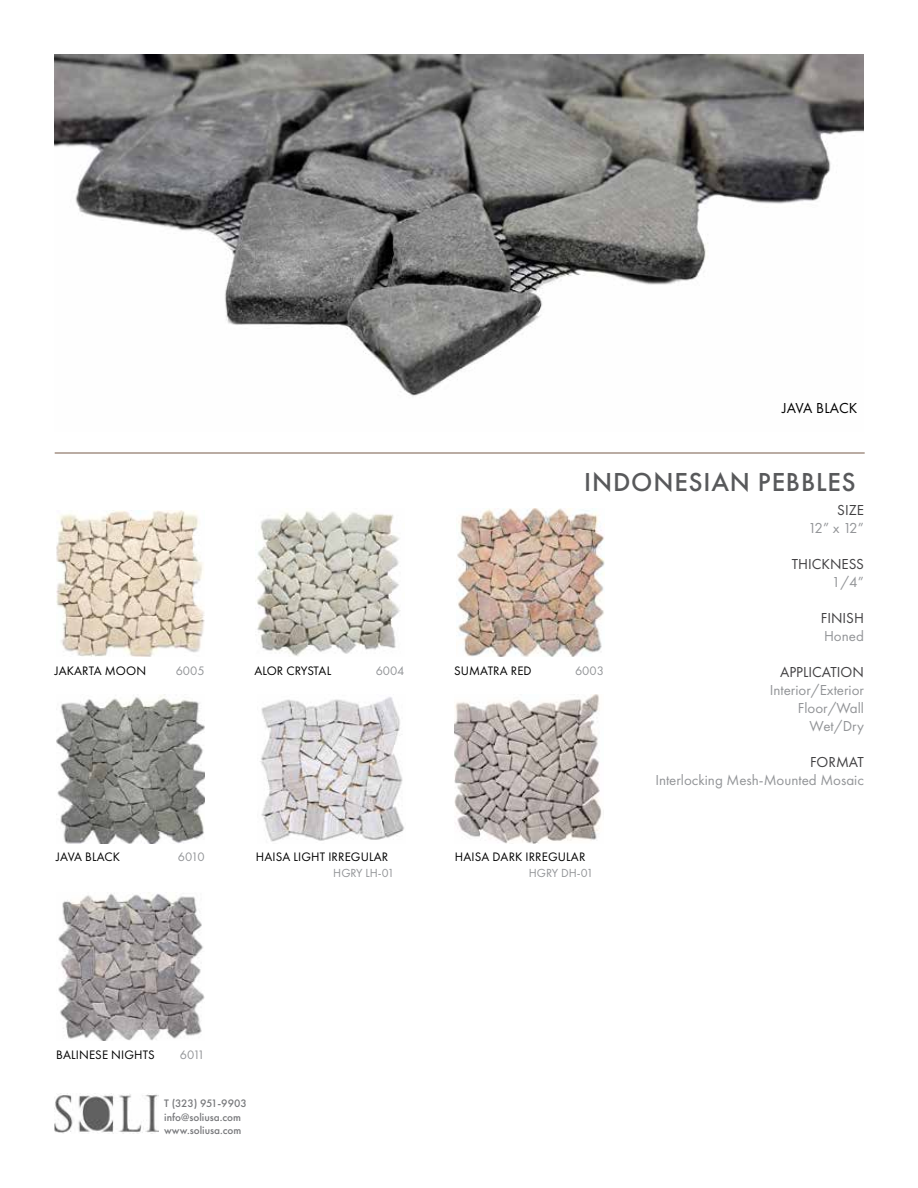
<style>
.page{position:relative;width:918px;height:1188px;background:#fff}
.page>*{position:absolute;margin:0;border:0;box-sizing:border-box;transform-origin:0 0}
.t1{font:500 27px "Futura PT";letter-spacing:.03em;color:#58595b}
.t2{font:15px/18px "Futura PT";color:#939598;text-align:right}
.t3{font:15px "Futura PT";color:#414042}
.t4{font:15px "Futura PT";letter-spacing:.01em;color:#000}
.t5{font:12.75px "Futura PT";letter-spacing:.01em;color:#000}
.t6{font:12.75px "Futura PT";color:#939598}
.t7{font:12.75px "Futura PT";letter-spacing:-.02em;color:#000}
.t8{font:12.15px "Futura PT";color:#939598}
.t9{font:500 11.25px/13.5px "Futura PT";color:#77787b}
</style>
<div class="page">
<hr style="left:55px;top:453px;width:810px;height:1px;background:#765a48">
<img style="left:54px;top:54px;width:810px;height:343px">
<img style="left:56px;top:510px;width:149px;height:147px">
<img style="left:456px;top:508px;width:149px;height:149px">
<img style="left:260px;top:697px;width:145px;height:145px">
<img style="left:257px;top:511px;width:143px;height:145px">
<img style="left:56px;top:695px;width:149px;height:148px">
<img style="left:58px;top:892px;width:147px;height:149px">
<img style="left:455px;top:695px;width:147px;height:148px">
<img style="left:54px;top:1094px;width:105px;height:39px">
<p class="t5" style="left:55px;top:663px;width:93px">JAKARTA MOON</p>
<p class="t6" style="left:176px;top:663px;width:30px">6005</p>
<p class="t5" style="left:56px;top:849px;width:65px">JAVA BLACK</p>
<p class="t6" style="left:178px;top:849px;width:28px">6010</p>
<p class="t4" style="left:782px;top:399px;width:77px">JAVA BLACK</p>
<h1 class="t1" style="left:584px;top:465px;width:273px">INDONESIAN PEBBLES</h1>
<p class="t7" style="left:254px;top:663px;width:78px">ALOR CRYSTAL</p>
<p class="t6" style="left:376px;top:663px;width:30px">6004</p>
<p class="t5" style="left:454px;top:663px;width:79px">SUMATRA RED</p>
<p class="t6" style="left:575px;top:663px;width:30px">6003</p>
<p class="t5" style="left:256px;top:849px;width:134px">HAISA LIGHT IRREGULAR</p>
<p class="t8" style="left:333px;top:865px;width:63px">HGRY LH-01</p>
<p class="t5" style="left:455px;top:849px;width:132px">HAISA DARK IRREGULAR</p>
<p class="t8" style="left:529px;top:865px;width:66px">HGRY DH-01</p>
<p class="t3" style="left:837px;top:501px;width:28px">SIZE</p>
<p class="t2" style="left:808px;top:519px;width:57px">12” x 12”</p>
<p class="t3" style="left:792px;top:555px;width:74px">THICKNESS</p>
<p class="t2" style="left:832px;top:573px;width:34px">1/4”</p>
<p class="t3" style="left:821px;top:609px;width:45px">FINISH</p>
<p class="t2" style="left:824px;top:627px;width:41px">Honed</p>
<p class="t3" style="left:780px;top:663px;width:85px">APPLICATION</p>
<p class="t2" style="left:770px;top:681px;width:96px">Interior/Exterior<br>Floor/Wall<br>Wet/Dry</p>
<p class="t3" style="left:810px;top:753px;width:55px">FORMAT</p>
<p class="t2" style="left:655px;top:771px;width:210px">Interlocking Mesh-Mounted Mosaic</p>
<p class="t5" style="left:56px;top:1047px;width:100px">BALINESE NIGHTS</p>
<p class="t6" style="left:180px;top:1047px;width:26px">6011</p>
<p class="t9" style="left:164px;top:1097px;width:84px">T (323) 951-9903 info@soliusa.com www.soliusa.com</p>
</div>
